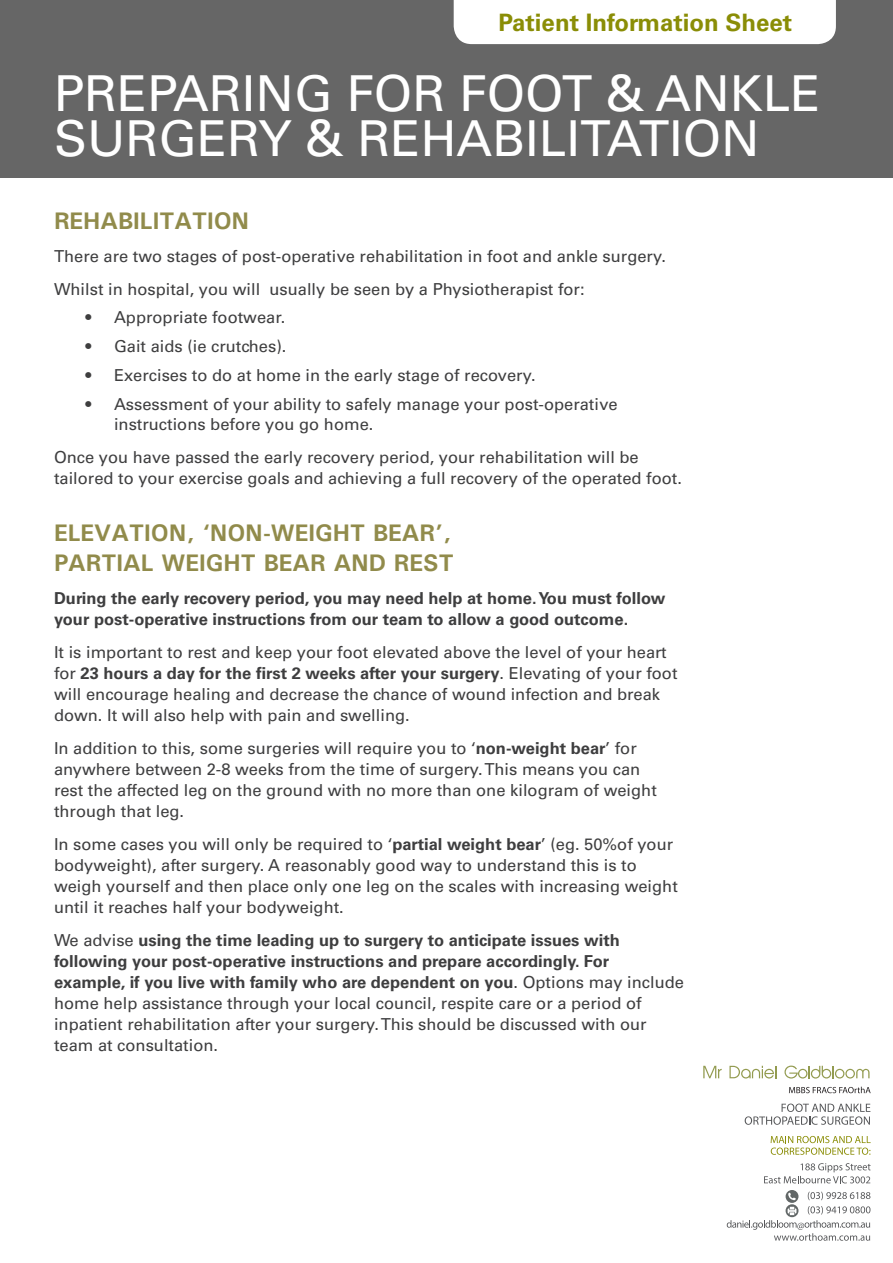
<style>
.page{position:relative;width:893px;height:1263px;background:#fff}
.page>*{position:absolute;margin:0;border:0;box-sizing:border-box;transform-origin:0 0}
.t1{font:49.5px/45px "Univers LT Std";color:#fff}
.Heading_2{font:700 24px/30px "Univers";color:#918b4b}
.t2{font:700 24px "Univers LT Std";color:#8a8d06}
.Paragraph{font:16.5px/21px "Univers LT Std";color:#3e3e3f}
.Paragraph-2{font:700 16.5px/21px "Univers LT Std";color:#3e3e3f}
.s1{font-weight:700}
</style>
<div class="page">
<div style="left:0;top:0;width:893px;height:178px;background:#666"></div>
<div style="left:454px;top:0;width:382px;height:44px;background:#fff"></div>
<svg style="left:771px;top:1136px;width:100px;height:19px"></svg>
<svg style="left:764px;top:1163px;width:107px;height:20px"></svg>
<svg style="left:727px;top:1190px;width:143px;height:51px"></svg>
<svg style="left:745px;top:1103px;width:125px;height:22px"></svg>
<svg style="left:703px;top:1066px;width:19px;height:12px"></svg>
<svg style="left:729px;top:1066px;width:47px;height:12px"></svg>
<svg style="left:784px;top:1065px;width:85px;height:13px"></svg>
<svg style="left:789px;top:1087px;width:82px;height:6px"></svg>
<h2 class="t2" style="left:499px;top:8px;width:295px">Patient Information Sheet</h2>
<p class="t1" style="left:54px;top:72px;width:768px">PREPARING FOR FOOT &amp; ANKLE<br>SURGERY &amp; REHABILITATION</p>
<p class="Heading_2" style="left:54px;top:205px;width:197px">REHABILITATION</p>
<p class="Paragraph" style="left:54px;top:245px;width:613px">There are two stages of post-operative rehabilitation in foot and ankle surgery.</p>
<p class="Paragraph" style="left:54px;top:278px;width:532px">Whilst in hospital, you will usually be seen by a Physiotherapist for:</p>
<p class="Paragraph" style="left:86px;top:307px;width:201px">• Appropriate footwear.</p>
<p class="Paragraph" style="left:86px;top:336px;width:202px">• Gait aids (ie crutches).</p>
<p class="Paragraph" style="left:86px;top:365px;width:452px">• Exercises to do at home in the early stage of recovery.</p>
<p class="Paragraph" style="left:114px;top:394px;width:505px;line-height:19.8px;text-indent:-28px">• Assessment of your ability to safely manage your post-operative instructions before you go home.</p>
<p class="Paragraph" style="left:54px;top:446px;width:629px">Once you have passed the early recovery period, your rehabilitation will be tailored to your exercise goals and achieving a full recovery of the operated foot.</p>
<p class="Heading_2" style="left:54px;top:517px;width:401px">ELEVATION, ‘NON-WEIGHT BEAR’,<br>PARTIAL WEIGHT BEAR AND REST</p>
<p class="Paragraph-2" style="left:54px;top:587px;width:613px">During the early recovery period, you may need help at home. You must follow your post-operative instructions from our team to allow a good outcome.</p>
<p class="Paragraph" style="left:54px;top:641px;width:625px">It is important to rest and keep your foot elevated above the level of your heart for <span class="s1">23 hours a day for the first 2 weeks after your surgery</span>. Elevating of your foot will encourage healing and decrease the chance of wound infection and break down. It will also help with pain and swelling.</p>
<p class="Paragraph" style="left:54px;top:737px;width:604px">In addition to this, some surgeries will require you to ‘<span class="s1">non-weight bear</span>’ for anywhere between 2-8 weeks from the time of surgery. This means you can rest the affected leg on the ground with no more than one kilogram of weight through that leg.</p>
<p class="Paragraph" style="left:54px;top:833px;width:625px">In some cases you will only be required to ‘<span class="s1">partial weight bear</span>’ (eg. 50%of your bodyweight), after surgery. A reasonably good way to understand this is to weigh yourself and then place only one leg on the scales with increasing weight until it reaches half your bodyweight.</p>
<p class="Paragraph" style="left:54px;top:929px;width:632px">We advise <span class="s1">using the time leading up to surgery to anticipate issues with following your post-operative instructions and prepare accordingly. For example, if you live with family who are dependent on you</span>. Options may include home help assistance through your local council, respite care or a period of inpatient rehabilitation after your surgery. This should be discussed with our team at consultation.</p>
</div>
